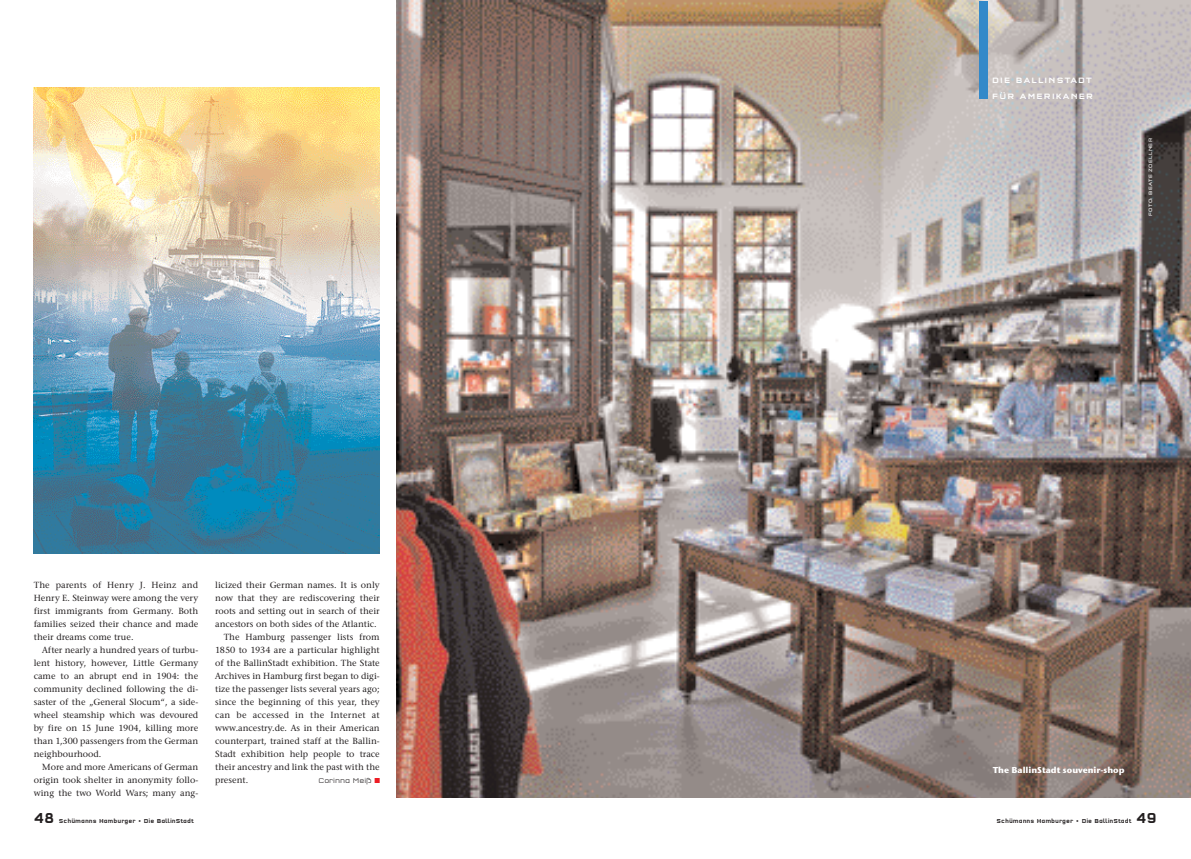
<style>
.page{position:relative;width:1191px;height:859px;background:#fff}
.page>*{position:absolute;margin:0;border:0;box-sizing:border-box;transform-origin:0 0}
.t1{font:500 15px "Q Type Cond";color:#231f20}
.t2{font:500 9px/13px "Stone Ser Itc T";color:#231f20;text-align:justify}
.t3{font:500 9px "Stone Ser Itc T";letter-spacing:.025em;color:#231f20}
.t4{font:700 9px "Stone Sans Itc T";color:#fff}
.t5{font:500 8px/16px "Q Type Square";letter-spacing:.15em;color:#fff}
.t6{font:300 7px "Q Type Square";color:#231f20}
.t7{font:500 6px "Q Type Cond";color:#231f20}
.t8{font:5px "Q Type Square";letter-spacing:.075em;color:#fff}
</style>
<div class="page">
<img style="left:397px;top:1px;width:793px;height:796px">
<div style="left:979px;top:1px;width:9px;height:97px;background:#3389c9"></div>
<img style="left:34px;top:87px;width:346px;height:466px">
<p class="t5" style="left:992px;top:73px;width:102px">DIE BALLINSTADT<br>FÜR AMERIKANER</p>
<p class="t8" style="left:1148px;top:216px;width:80px;rotate:-90deg">FOTO: BEATE ZOELLNER</p>
<p class="t2" style="left:34px;top:579px;width:166px">The parents of Henry J. Heinz and Henry E. Steinway were among the very first immigrants from Germany. Both families seized their chance and made their dreams come true.</p>
<p class="t2" style="left:34px;top:644px;width:166px;text-indent:9px">After nearly a hundred years of turbu&shy;lent history, however, Little Germany came to an abrupt end in 1904: the community declined following the di&shy;saster of the „General Slocum“, a side&shy;wheel steamship which was devoured by fire on 15 June 1904, killing more than 1,300 passengers from the German neighbourhood.</p>
<p class="t2" style="left:34px;top:761px;width:166px;text-indent:9px">More and more Americans of German origin took shelter in anonymity follo&shy;wing the two World Wars; many ang-</p>
<p class="t4" style="left:993px;top:767px;width:133px">The BallinStadt souvenir-shop</p>
<p class="t2" style="left:215px;top:579px;width:166px">licized their German names. It is only</p>
<p class="t2" style="left:215px;top:592px;width:166px">now that they are rediscovering their</p>
<p class="t2" style="left:215px;top:605px;width:166px">roots and setting out in search of their</p>
<p class="t2" style="left:215px;top:618px;width:163px">ancestors on both sides of the Atlantic.</p>
<p class="t2" style="left:224px;top:631px;width:157px">The Hamburg passenger lists from</p>
<p class="t2" style="left:215px;top:644px;width:166px">1850 to 1934 are a particular highlight</p>
<p class="t2" style="left:215px;top:657px;width:166px">of the BallinStadt exhibition. The State</p>
<p class="t2" style="left:215px;top:670px;width:166px">Archives in Hamburg first began to digi-</p>
<p class="t2" style="left:215px;top:683px;width:166px">tize the passenger lists several years ago;</p>
<p class="t2" style="left:215px;top:696px;width:166px">since the beginning of this year, they</p>
<p class="t3" style="left:215px;top:711px;width:166px">can be accessed in the Internet at</p>
<p class="t2" style="left:215px;top:722px;width:166px">www.ancestry.de. As in their American</p>
<p class="t2" style="left:215px;top:735px;width:166px">counterpart, trained staff at the Ballin-</p>
<p class="t2" style="left:215px;top:748px;width:166px">Stadt exhibition help people to trace</p>
<p class="t2" style="left:215px;top:761px;width:166px">their ancestry and link the past with the</p>
<p class="t2" style="left:215px;top:774px;width:34px">present.</p>
<p class="t6" style="left:318px;top:778px;width:55px">Corinna Meiß</p>
<h1 class="t1" style="left:34px;top:812px;width:22px">48</h1>
<p class="t7" style="left:59px;top:819px;width:136px">Schümanns Hamburger · Die BallinStadt</p>
<p class="t7" style="left:996px;top:819px;width:136px">Schümanns Hamburger · Die BallinStadt</p>
<h1 class="t1" style="left:1136px;top:812px;width:22px">49</h1>
</div>
